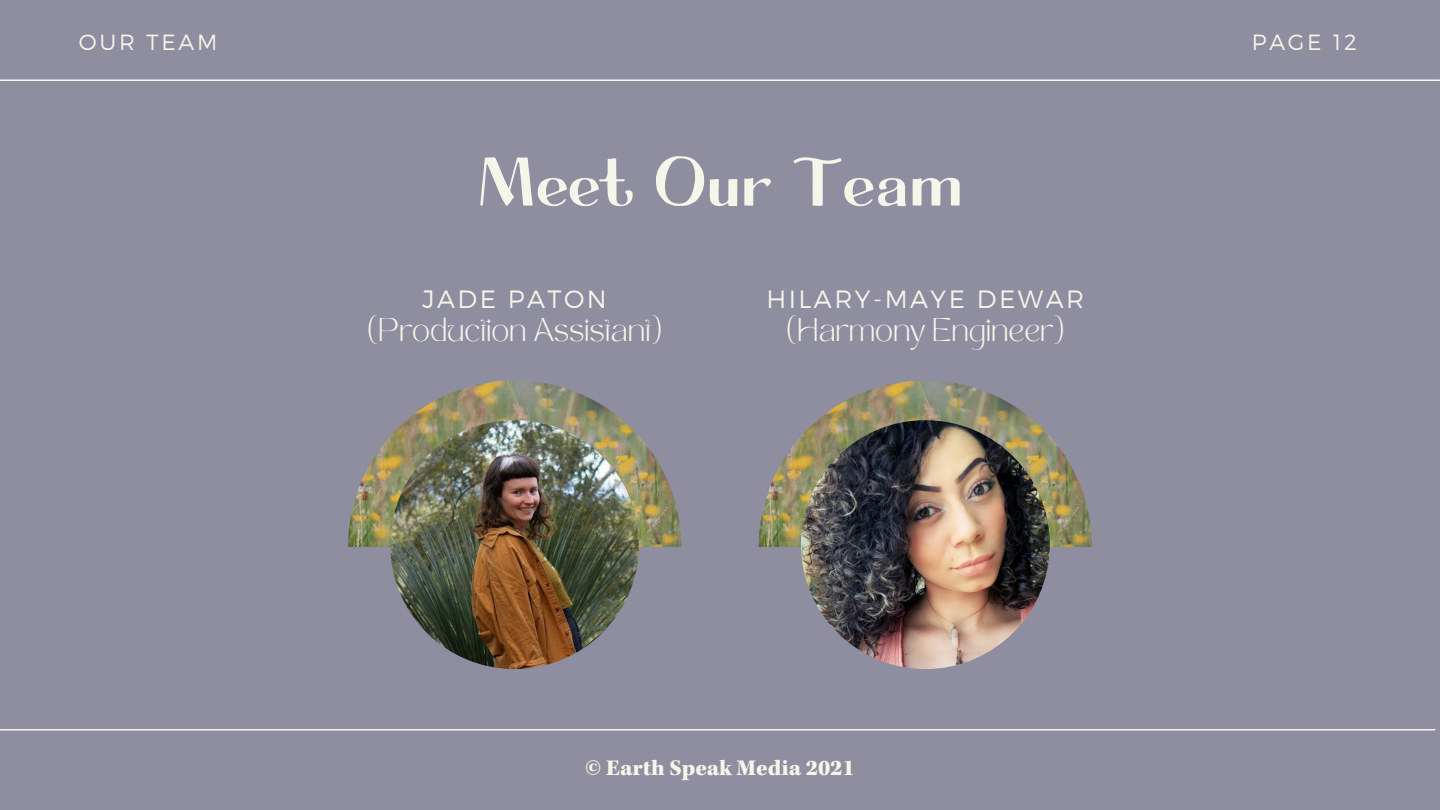
<style>
.page{position:relative;width:1440px;height:810px;background:#8e8ea0}
.page>*{position:absolute;margin:0;border:0;box-sizing:border-box;transform-origin:0 0}
.t1{font:70px "CN Garden";color:#f6f5ea}
.t2{font:300 25px "Montserrat";letter-spacing:.1em;color:#f6f5ea}
.t3{font:23px "TAN MON CHERI Regular";color:#f6f5ea}
.t4{font:900 23px "Kepler Std";color:#f6f5ea}
.t5{font:300 22px "Montserrat";letter-spacing:.125em;color:#f6f5ea}
</style>
<div class="page">
<hr style="left:0;top:79px;width:1439px;height:2px;background:#f6f5ea">
<hr style="left:0;top:729px;width:1435px;height:2px;background:#f6f5ea">
<img style="left:348px;top:380px;width:333px;height:247px">
<img style="left:390px;top:420px;width:249px;height:249px;border-radius:50%">
<img style="left:759px;top:380px;width:333px;height:247px">
<img style="left:801px;top:420px;width:249px;height:249px;border-radius:50%">
<p class="t5" style="left:79px;top:27px;width:140px">OUR TEAM</p>
<p class="t5" style="left:1252px;top:27px;width:106px">PAGE 12</p>
<p class="t1" style="left:477px;top:152px;width:488px">Meet Our Team</p>
<p class="t2" style="left:423px;top:283px;width:186px">JADE PATON</p>
<p class="t3" style="left:367px;top:318px;width:297px">(Production Assistant)</p>
<p class="t2" style="left:766px;top:283px;width:319px">HILARY-MAYE DEWAR</p>
<p class="t3" style="left:786px;top:318px;width:280px">(Harmony Engineer)</p>
<p class="t4" style="left:585px;top:759px;width:271px">© Earth Speak Media 2021</p>
</div>
